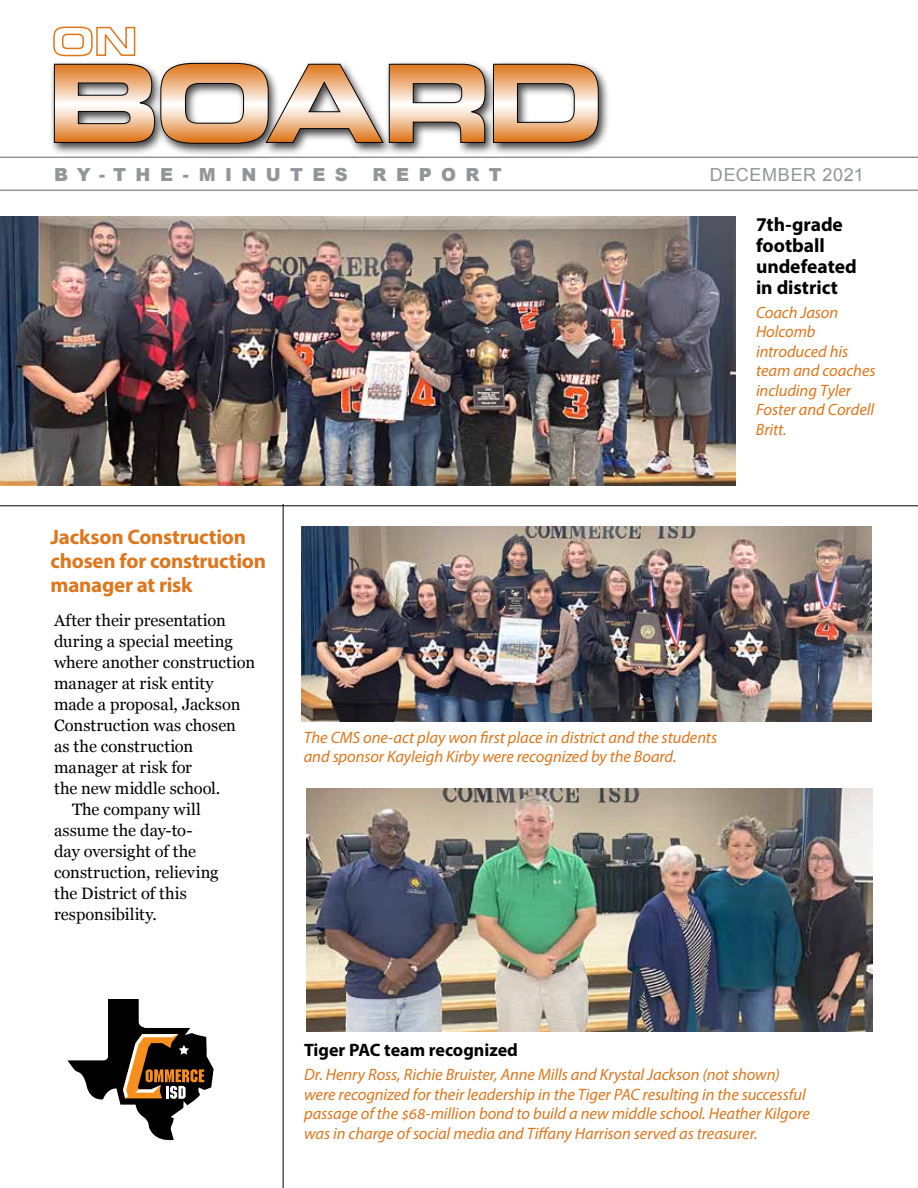
<style>
.page{position:relative;width:918px;height:1188px;background:#fff}
.page>*{position:absolute;margin:0;border:0;box-sizing:border-box;transform-origin:0 0}
.t1{font:700 21px/24px "Myriad Pro";letter-spacing:-.01em;color:#de761c}
.t2{font:700 19.5px/21px "Myriad Pro";color:#000}
.t3{font:700 18px "Myriad Pro";color:#000}
.t4{font:900 18px "Arial";letter-spacing:.525em;color:#939598}
.t5{font:18px "Arial";letter-spacing:.035em;color:#939598}
.t6{font:italic 16.5px/19.5px "Myriad Pro";letter-spacing:-.005em;color:#de761c}
.t7{font:16.5px "Georgia";color:#000}
</style>
<div class="page">
<div style="left:49px;top:59px;width:561px;height:97px;background:#000;opacity:.75"></div>
<svg style="left:54px;top:63px;width:545px;height:81px"></svg>
<svg style="left:53px;top:26px;width:83px;height:31px"></svg>
<hr style="left:0;top:157px;width:918px;height:1px;background:#939598">
<hr style="left:0;top:190px;width:918px;height:1px;background:#939598">
<hr style="left:283px;top:504px;width:1px;height:684px;background:#000">
<svg style="left:67px;top:999px;width:147px;height:142px"></svg>
<hr style="left:0;top:505px;width:918px;height:1px;background:#000">
<img style="left:0;top:216px;width:735px;height:270px">
<img style="left:302px;top:526px;width:570px;height:196px">
<img style="left:306px;top:788px;width:567px;height:243px">
<p class="t4" style="left:54px;top:161px;width:295px">BY-THE-MINUTES</p>
<p class="t4" style="left:373px;top:161px;width:131px">REPORT</p>
<p class="t5" style="left:710px;top:162px;width:156px">DECEMBER 2021</p>
<p class="t1" style="left:51px;top:524px;width:217px">Jackson Construction chosen for construction manager at risk</p>
<p class="t7" style="left:54px;top:608px;width:173px">After their presentation</p>
<p class="t7" style="left:54px;top:629px;width:180px">during a special meeting</p>
<p class="t7" style="left:54px;top:650px;width:203px">where another construction</p>
<p class="t7" style="left:54px;top:671px;width:161px">manager at risk entity</p>
<p class="t7" style="left:54px;top:692px;width:188px">made a proposal, Jackson</p>
<p class="t7" style="left:54px;top:713px;width:184px">Construction was chosen</p>
<p class="t7" style="left:54px;top:734px;width:141px">as the construction</p>
<p class="t7" style="left:54px;top:755px;width:140px">manager at risk for</p>
<p class="t7" style="left:54px;top:776px;width:168px">the new middle school.</p>
<p class="t7" style="left:72px;top:797px;width:130px">The company will</p>
<p class="t7" style="left:54px;top:818px;width:140px">assume the day-to-</p>
<p class="t7" style="left:54px;top:839px;width:144px">day oversight of the</p>
<p class="t7" style="left:54px;top:860px;width:166px">construction, relieving</p>
<p class="t7" style="left:54px;top:881px;width:134px">the District of this</p>
<p class="t7" style="left:54px;top:902px;width:104px">responsibility.</p>
<p class="t2" style="left:756px;top:213px;width:102px">7th-grade football undefeated in district</p>
<p class="t6" style="left:756px;top:302px;width:121px">Coach Jason<br>Holcomb introduced his team and coaches including Tyler<br>Foster and Cordell<br>Britt.</p>
<p class="t6" style="left:304px;top:727px;width:415px">The CMS one-act play won first place in district and the students and sponsor Kayleigh Kirby were recognized by the Board.</p>
<p class="t3" style="left:304px;top:1038px;width:215px">Tiger PAC team recognized</p>
<p class="t6" style="left:304px;top:1064px;width:507px">Dr. Henry Ross, Richie Bruister, Anne Mills and Krystal Jackson (not shown) were recognized for their leadership in the Tiger PAC resulting in the successful passage of the $68-million bond to build a new middle school. Heather Kilgore was in charge of social media and Tiffany Harrison served as treasurer.</p>
</div>
